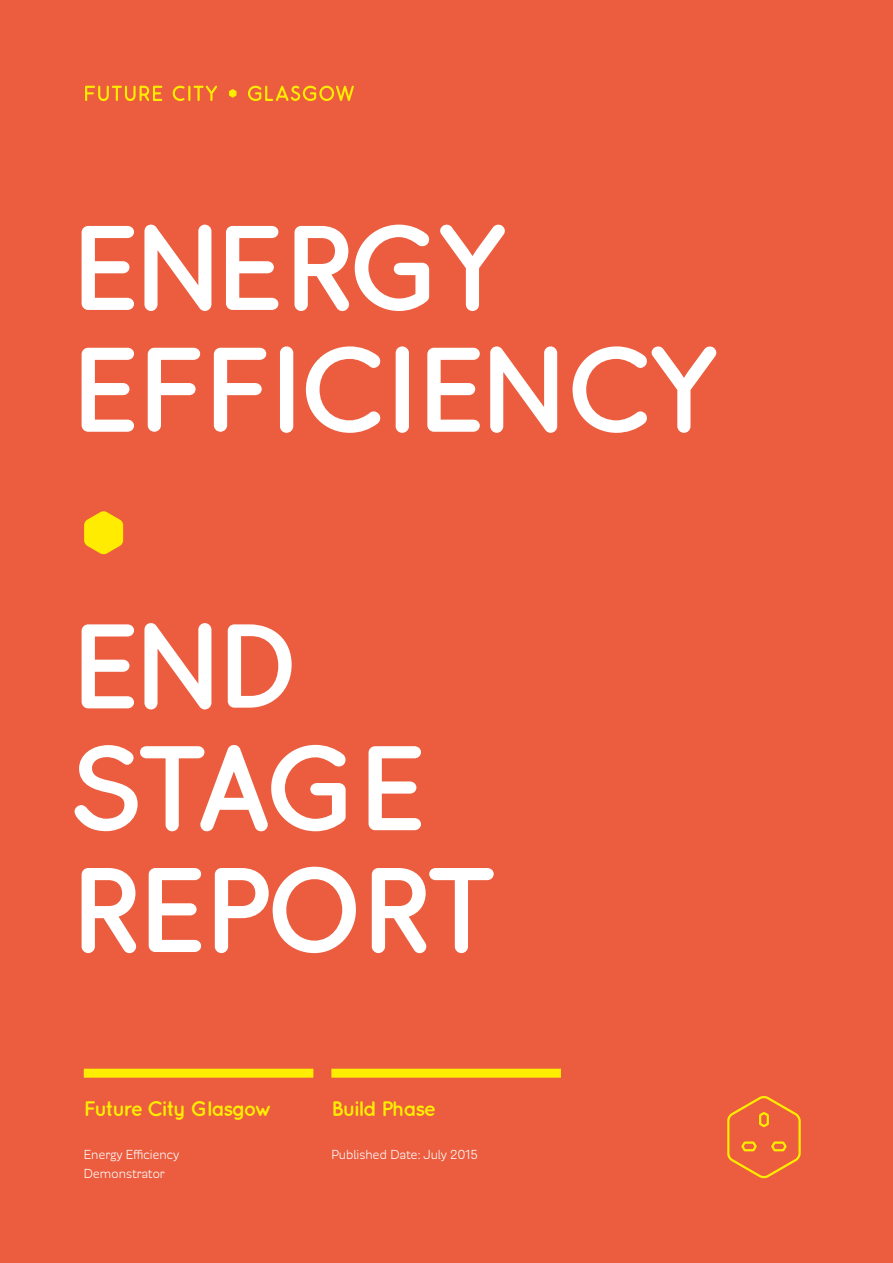
<style>
.page{position:relative;width:893px;height:1263px;background:#eb5d3e}
.page>*{position:absolute;margin:0;border:0;box-sizing:border-box;transform-origin:0 0}
.t1{font:700 153px "Future City";color:#ffec00}
.t2{font:700 120px/121.8px "Future City";letter-spacing:-.02em;color:#fff}
.t3{font:700 21px "Future City";letter-spacing:-.02em;color:#ffed02}
.t4{font:15px/18.6px "Modernica Std";letter-spacing:-.01em;color:#fff}
</style>
<div class="page">
<div style="left:84px;top:1069px;width:229px;height:9px;background:#ffed02"></div>
<div style="left:331px;top:1069px;width:230px;height:9px;background:#ffed02"></div>
<svg style="left:85px;top:86px;width:77px;height:15px"></svg>
<svg style="left:173px;top:86px;width:44px;height:15px"></svg>
<svg style="left:229px;top:89px;width:8px;height:9px"></svg>
<svg style="left:248px;top:86px;width:106px;height:15px"></svg>
<svg style="left:727px;top:1096px;width:74px;height:83px"></svg>
<h2 class="t2" style="left:70px;top:203px;width:648px">ENERGY<br>EFFICIENCY</h2>
<h1 class="t1" style="left:70px;top:441px;width:64px">•</h1>
<h2 class="t2" style="left:70px;top:602px;width:429px">END<br>STAGE<br>REPORT</h2>
<h3 class="t3" style="left:84px;top:1096px;width:190px">Future City Glasgow</h3>
<p class="t4" style="left:84px;top:1145px;width:97px">Energy Efficiency<br>Demonstrator</p>
<h3 class="t3" style="left:331px;top:1096px;width:106px">Build Phase</h3>
<p class="t4" style="left:331px;top:1145px;width:148px">Published Date: July 2015</p>
</div>
